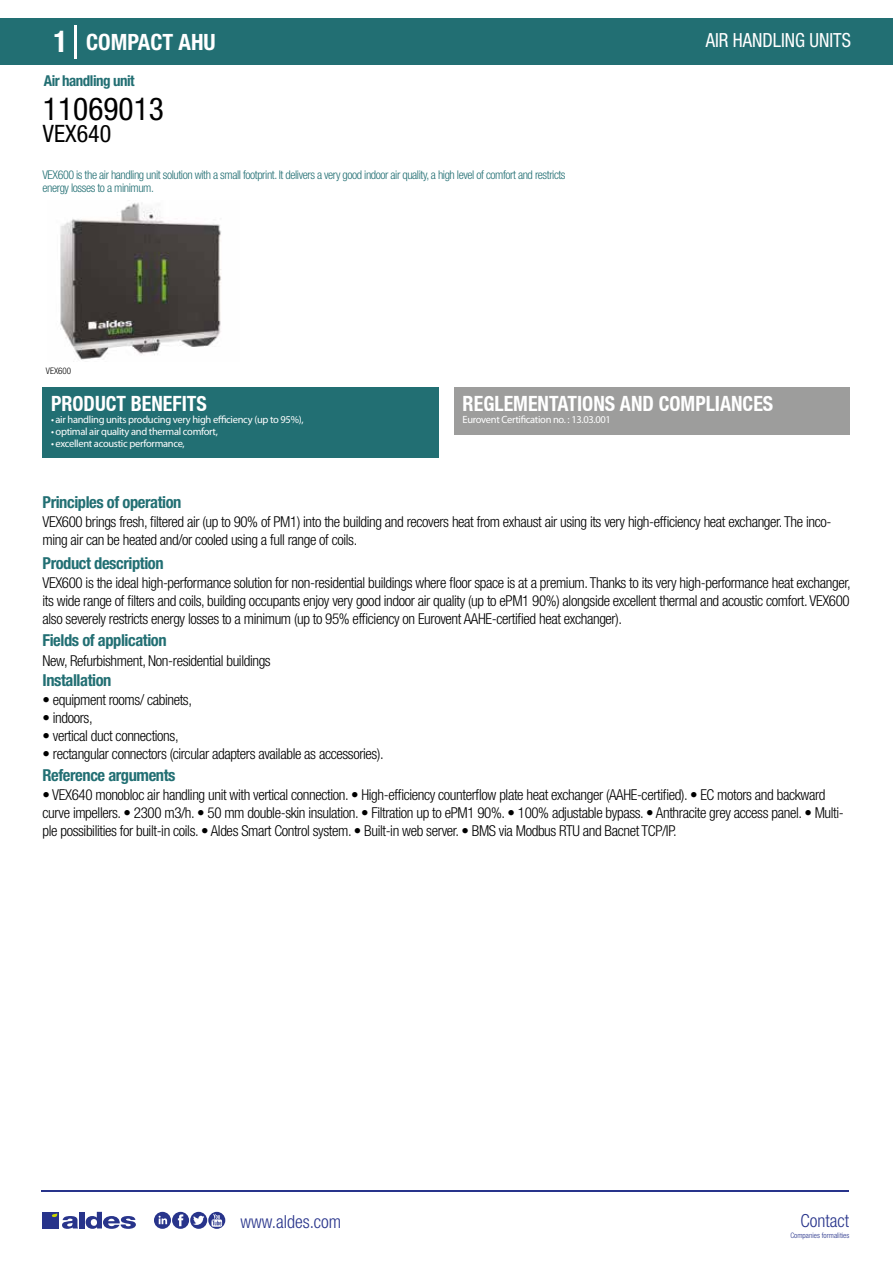
<style>
.page{position:relative;width:893px;height:1263px;background:#fff}
.page>*{position:absolute;margin:0;border:0;box-sizing:border-box;transform-origin:0 0}
.t1{font:condensed 31.5px "Helvetica Neue LT Std";color:#000}
.t2{font:condensed 24px "Helvetica Neue LT Std";color:#000}
.t3{font:700 condensed 22.5px "Helvetica Neue LT Std";color:#fff}
.t4{font:700 condensed 21px "Helvetica Neue";color:#fff;scale:.95 1}
.t5{font:condensed 19.5px "Helvetica Neue LT Std";color:#fff;scale:.95 1}
.t6{font:300 condensed 18px "Helvetica Neue";color:#28348b}
.t7{font:700 condensed 16.5px "Helvetica Neue LT Std";letter-spacing:-.025em;color:#226f73}
.t8{font:300 condensed 15px/18px "Helvetica Neue LT Std";letter-spacing:-.025em;color:#000}
.t9{font:700 condensed 15px "Helvetica Neue LT Std";letter-spacing:-.035em;color:#226f73}
.t10{font:300 condensed 12px/13.5px "Helvetica Neue LT Std";letter-spacing:-.035em;color:#226f73}
.t11{font:10.5px "Myriad Pro";letter-spacing:-.03em;color:#fff}
.t12{font:300 condensed 9px "Helvetica Neue";color:#000}
.t13{font:300 condensed 7.5px "Helvetica Neue";color:#28348b}
.s1{font-size:30px}
</style>
<div class="page">
<div style="left:0;top:18px;width:893px;height:46px;background:#226f73"></div>
<div style="left:454px;top:387px;width:396px;height:48px;background:#9d9d9c"></div>
<div style="left:43px;top:387px;width:396px;height:70px;background:#226f73"></div>
<hr style="left:74px;top:25px;width:2px;height:33px;background:#fff">
<svg style="left:60px;top:203px;width:161px;height:157px"></svg>
<hr style="left:41px;top:1190px;width:808px;height:1px;background:#28348b">
<svg style="left:154px;top:1212px;width:71px;height:17px"></svg>
<div style="left:42px;top:1212px;width:17px;height:16px;background:#28348b"></div>
<div style="left:79px;top:1212px;width:5px;height:16px;background:#28348b"></div>
<svg style="left:86px;top:1212px;width:50px;height:17px"></svg>
<svg style="left:52px;top:1213px;width:26px;height:16px"></svg>
<h3 class="t3" style="left:54px;top:28px;width:164px"><span class="s1">1</span> COMPACT AHU</h3>
<h3 class="t5" style="left:706px;top:29px;width:154px">AIR HANDLING UNITS</h3>
<p class="t9" style="left:44px;top:71px;width:92px">Air handling unit</p>
<h1 class="t1" style="left:43px;top:91px;width:122px">11069013</h1>
<h2 class="t2" style="left:43px;top:120px;width:70px">VEX640</h2>
<p class="t10" style="left:43px;top:167px;width:525px">VEX600 is the air handling unit solution with a small footprint. It delivers a very good indoor air quality, a high level of comfort and restricts energy losses to a minimum.</p>
<p class="t12" style="left:46px;top:365px;width:27px">VEX600</p>
<h3 class="t4" style="left:51px;top:391px;width:166px">PRODUCT BENEFITS</h3>
<p class="t11" style="left:51px;top:413px;width:254px">• air handling units producing very high efficiency (up to 95%),</p>
<p class="t11" style="left:51px;top:425px;width:168px">• optimal air quality and thermal comfort,</p>
<p class="t11" style="left:51px;top:437px;width:135px">• excellent acoustic performance,</p>
<p class="t7" style="left:43px;top:492px;width:140px">Principles of operation</p>
<h3 class="t4" style="left:463px;top:391px;width:328px">REGLEMENTATIONS AND COMPLIANCES</h3>
<p class="t11" style="left:463px;top:413px;width:150px">Eurovent Certification no. : 13.03.001</p>
<p class="t8" style="left:43px;top:513px;width:790px">VEX600 brings fresh, filtered air (up to 90% of PM1) into the building and recovers heat from exhaust air using its very high-efficiency heat exchanger. The inco&shy;ming air can be heated and/or cooled using a full range of coils.</p>
<p class="t8" style="left:43px;top:573px;width:810px;text-align:justify">VEX600 is the ideal high-performance solution for non-residential buildings where floor space is at a premium. Thanks to its very high-performance heat exchanger, its wide range of filters and coils, building occupants enjoy very good indoor air quality (up to ePM1 90%) alongside excellent thermal and acoustic comfort. VEX600 also severely restricts energy losses to a minimum (up to 95% efficiency on Eurovent AAHE-certified heat exchanger).</p>
<p class="t8" style="left:43px;top:651px;width:230px">New, Refurbishment, Non-residential buildings</p>
<p class="t8" style="left:43px;top:691px;width:151px">• equipment rooms/ cabinets,</p>
<p class="t8" style="left:43px;top:709px;width:52px">• indoors,</p>
<p class="t8" style="left:43px;top:727px;width:138px">• vertical duct connections,</p>
<p class="t8" style="left:43px;top:745px;width:343px">• rectangular connectors (circular adapters available as accessories).</p>
<p class="t7" style="left:43px;top:553px;width:123px">Product description</p>
<p class="t7" style="left:43px;top:630px;width:126px">Fields of application</p>
<p class="t7" style="left:43px;top:670px;width:70px">Installation</p>
<p class="t7" style="left:43px;top:765px;width:135px">Reference arguments</p>
<p class="t8" style="left:43px;top:785px;width:803px">• VEX640 monobloc air handling unit with vertical connection. • High-efficiency counterflow plate heat exchanger (AAHE-certified). • EC motors and backward curve impellers. • 2300 m3/h. • 50 mm double-skin insulation. • Filtration up to ePM1 90%. • 100% adjustable bypass. • Anthracite grey access panel. • Multi&shy;ple possibilities for built-in coils. • Aldes Smart Control system. • Built-in web server. • BMS via Modbus RTU and Bacnet TCP/IP.</p>
<p class="t6" style="left:240px;top:1211px;width:102px">www.aldes.com</p>
<p class="t6" style="left:800px;top:1211px;width:50px">Contact</p>
<p class="t13" style="left:790px;top:1230px;width:60px">Companies formalities</p>
</div>
